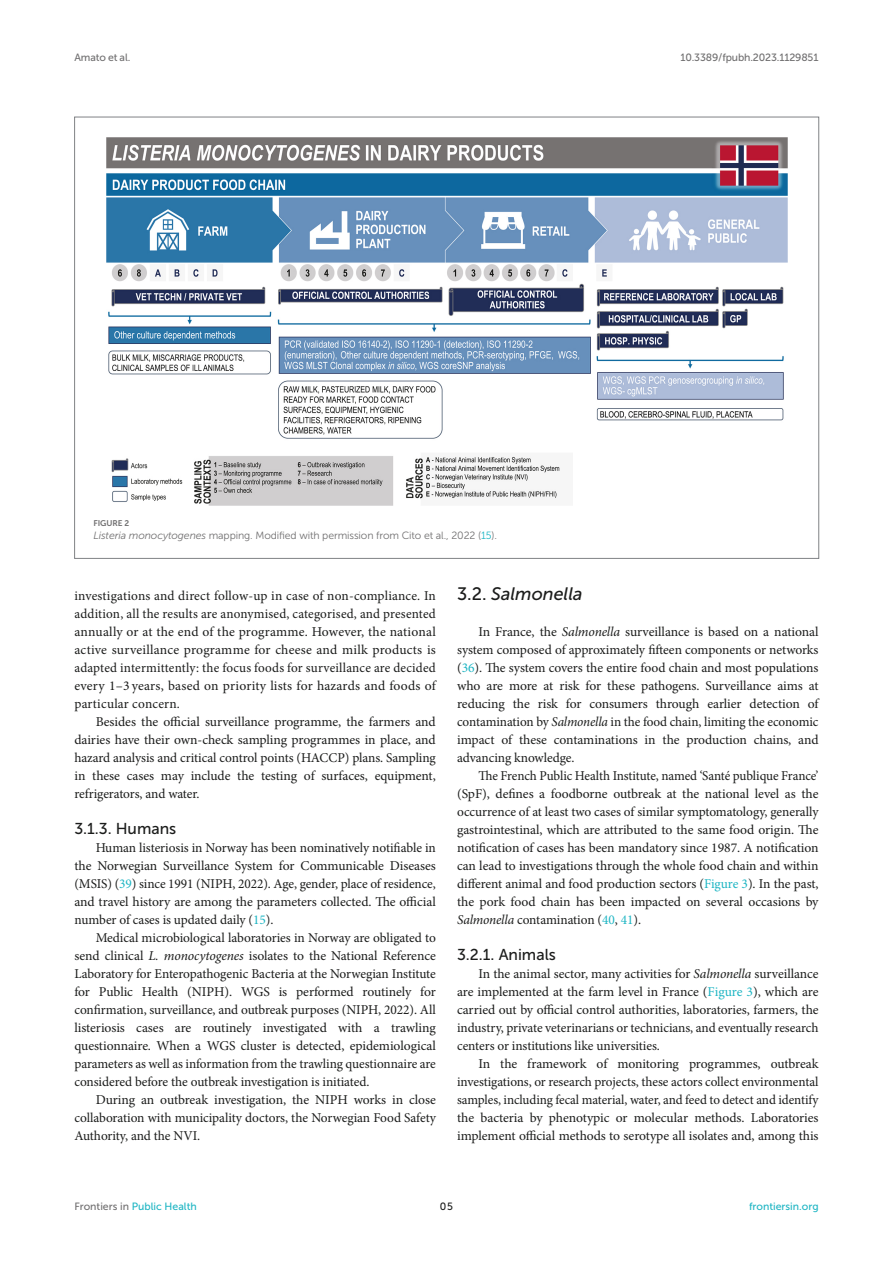
<style>
.page{position:relative;width:893px;height:1263px;background:#fff}
.page>*{position:absolute;margin:0;border:0;box-sizing:border-box;transform-origin:0 0}
.HEAD_2{font:italic 18px "Museo Sans 500";color:#1b1c1b}
.HEAD_3{font:15.75px "Museo Sans 500";color:#1b1c1b}
.TEXT{font:13.5px/18px "Minion Pro";letter-spacing:-.005em;color:#1b1c1b;text-align:justify}
.TEXT_FLUSH{font:13.5px/18px "Minion Pro";letter-spacing:-.005em;color:#1b1c1b;text-align:justify}
.FIG_LEG{font:10.5px "Museo Sans 300";letter-spacing:-.01em;color:#706f70}
.t1{font:10.5px "Museo Sans 500";color:#1db5c3}
.t2{font:10.5px "Museo Sans 500";letter-spacing:-.015em;color:#706f70}
.t3{font:10.5px "Museo Sans 500";color:#1b1c1b}
.FIG_HD{font:8.25px "Museo Sans 700";letter-spacing:-.01em;color:#706f70}
.s1{font-style:italic}
.s2{color:#1db5c3}
.s3{font-style:normal}
.s4{color:#706f70}
</style>
<div class="page">
<img style="left:106px;top:137px;width:682px;height:369px">
<p class="t2" style="left:74px;top:51px;width:57px">Amato et al.</p>
<p class="t2" style="left:680px;top:51px;width:140px">10.3389/fpubh.2023.1129851</p>
<p class="FIG_HD" style="left:94px;top:518px;width:37px">FIGURE 2</p>
<p class="FIG_LEG" style="left:94px;top:530px;width:405px"><span class="s1">Listeria monocytogenes</span> mapping. Modified with permission from Cito et al., 2022 (<span class="s2">15</span>).</p>
<p class="TEXT" style="left:74px;top:587px;width:363px">investigations and direct follow-up in case of non-compliance. In addition, all the results are anonymised, categorised, and presented annually or at the end of the programme. However, the national active surveillance programme for cheese and milk products is adapted intermittently: the focus foods for surveillance are decided every 1–3 years, based on priority lists for hazards and foods of particular concern.</p>
<p class="TEXT" style="left:74px;top:713px;width:363px;text-indent:21px">Besides the official surveillance programme, the farmers and dairies have their own-check sampling programmes in place, and hazard analysis and critical control points (HACCP) plans. Sampling in these cases may include the testing of surfaces, equipment, refrigerators, and water.</p>
<p class="HEAD_3" style="left:74px;top:820px;width:103px">3.1.3. Humans</p>
<p class="TEXT_FLUSH" style="left:74px;top:839px;width:363px;text-indent:21px">Human listeriosis in Norway has been nominatively notifiable in the Norwegian Surveillance System for Communicable Diseases (MSIS) (<span class="s2">39</span>) since 1991 (NIPH, 2022). Age, gender, place of residence, and travel history are among the parameters collected. The official number of cases is updated daily (<span class="s2">15</span>).</p>
<p class="TEXT" style="left:74px;top:929px;width:363px;text-indent:21px">Medical microbiological laboratories in Norway are obligated to send clinical <span class="s1">L. monocytogenes</span> isolates to the National Reference Laboratory for Enteropathogenic Bacteria at the Norwegian Institute for Public Health (NIPH). WGS is performed routinely for confirmation, surveillance, and outbreak purposes (NIPH, 2022). All listeriosis cases are routinely investigated with a trawling questionnaire. When a WGS cluster is detected, epidemiological parameters as well as information from the trawling questionnaire are considered before the outbreak investigation is initiated.</p>
<p class="TEXT" style="left:74px;top:1091px;width:363px;text-indent:21px">During an outbreak investigation, the NIPH works in close collaboration with municipality doctors, the Norwegian Food Safety Authority, and the NVI.</p>
<p class="HEAD_2" style="left:457px;top:584px;width:127px"><span class="s3">3.2.</span> Salmonella</p>
<p class="TEXT_FLUSH" style="left:457px;top:623px;width:363px;text-indent:21px">In France, the <span class="s1">Salmonella</span> surveillance is based on a national system composed of approximately fifteen components or networks (<span class="s2">36</span>). The system covers the entire food chain and most populations who are more at risk for these pathogens. Surveillance aims at reducing the risk for consumers through earlier detection of contamination by <span class="s1">Salmonella</span> in the food chain, limiting the economic impact of these contaminations in the production chains, and advancing knowledge.</p>
<p class="TEXT" style="left:457px;top:767px;width:363px;text-indent:21px">The French Public Health Institute, named ‘Santé publique France’ (SpF), defines a foodborne outbreak at the national level as the occurrence of at least two cases of similar symptomatology, generally gastrointestinal, which are attributed to the same food origin. The notification of cases has been mandatory since 1987. A notification can lead to investigations through the whole food chain and within different animal and food production sectors (<span class="s2">Figure 3</span>). In the past, the pork food chain has been impacted on several occasions by <span class="s1">Salmonella</span> contamination (<span class="s2">40</span>, <span class="s2">41</span>).</p>
<p class="HEAD_3" style="left:457px;top:946px;width:100px">3.2.1. Animals</p>
<p class="TEXT_FLUSH" style="left:457px;top:965px;width:363px;text-indent:21px">In the animal sector, many activities for <span class="s1">Salmonella</span> surveillance are implemented at the farm level in France (<span class="s2">Figure 3</span>), which are carried out by official control authorities, laboratories, farmers, the industry, private veterinarians or technicians, and eventually research centers or institutions like universities.</p>
<p class="TEXT" style="left:457px;top:1055px;width:363px;text-indent:21px">In the framework of monitoring programmes, outbreak investigations, or research projects, these actors collect environmental samples, including fecal material, water, and feed to detect and identify the bacteria by phenotypic or molecular methods. Laboratories implement official methods to serotype all isolates and, among this</p>
<p class="t1" style="left:74px;top:1200px;width:124px"><span class="s4">Frontiers in</span> Public Health</p>
<p class="t3" style="left:440px;top:1200px;width:14px">05</p>
<p class="t1" style="left:749px;top:1200px;width:71px">frontiersin.org</p>
</div>
